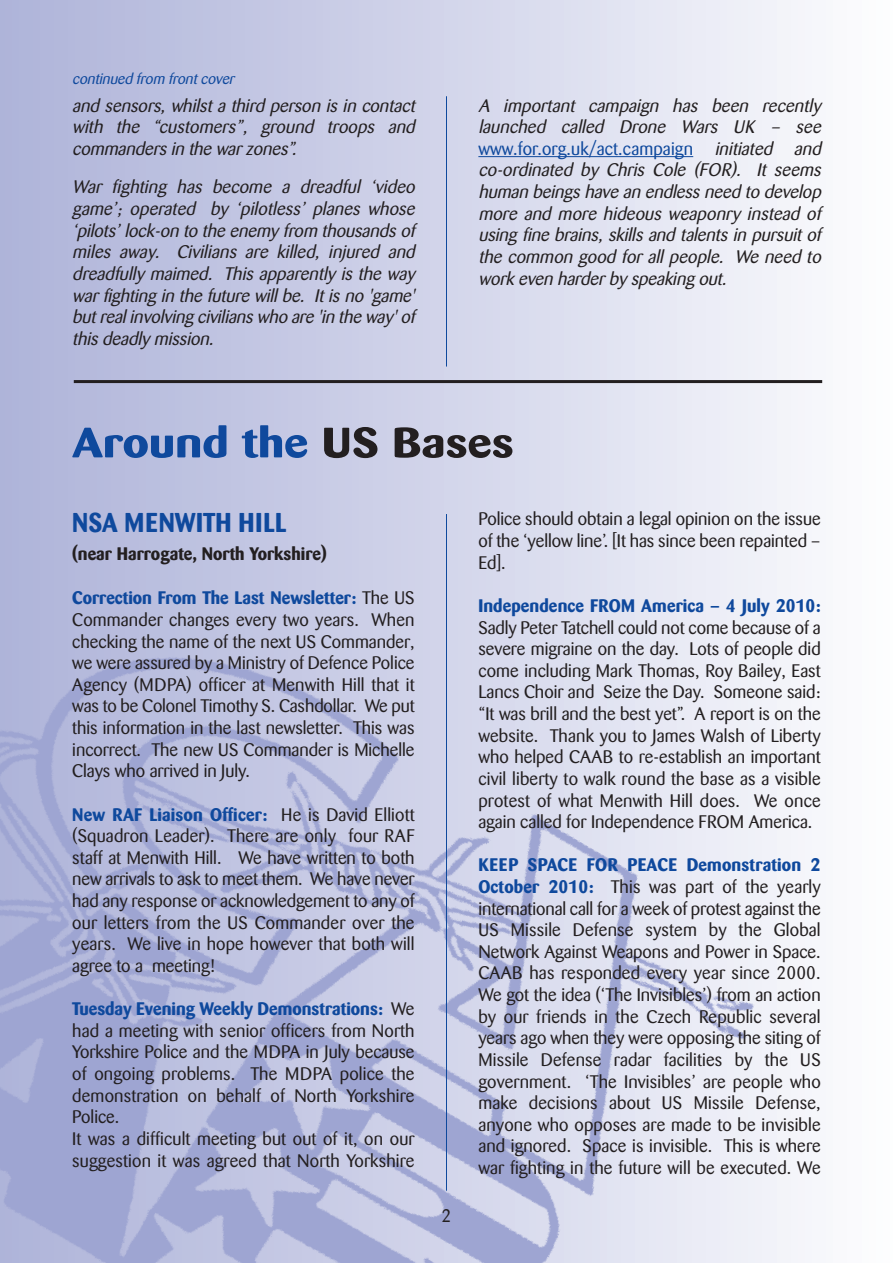
<style>
.page{position:relative;width:893px;height:1263px;background:#fff}
.page>*{position:absolute;margin:0;border:0;box-sizing:border-box;transform-origin:0 0}
.t1{font:700 42px "Barmeno";color:#0f499d;scale:1.2 1}
.t2{font:700 27px "Barmeno";letter-spacing:.02em;color:#0f499d;scale:.95 1}
.t3{font:18px/21.6px "Barmeno";letter-spacing:.01em;color:#231f20;text-align:justify}
.t4{font:italic 18px/21.6px "Barmeno";color:#231f20}
.t5{font:700 18px "Barmeno";letter-spacing:.005em;color:#0f499d}
.t6{font:700 18px "Barmeno";color:#231f20}
.t7{font:italic 15px "Barmeno";color:#0f499d}
.s1{font-style:normal;color:#0f499d}
.s2{color:#231f20}
.s3{font-weight:700;color:#0f499d}
</style>
<div class="page">
<div style="left:0;top:0;width:893px;height:1263px;background:linear-gradient(to right,#acb2d8,#fbfcfe)"></div>
<img style="left:0;top:536px;width:765px;height:727px">
<hr style="left:446px;top:96px;width:1px;height:271px;background:#0f499d">
<hr style="left:446px;top:514px;width:1px;height:677px;background:#0f499d">
<hr style="left:478px;top:156px;width:215px;height:1px;background:#0f499d">
<hr style="left:74px;top:380px;width:748px;height:3px;background:#231f20">
<p class="t7" style="left:72px;top:72px;width:166px">continued from front cover</p>
<p class="t4" style="left:72px;top:96px;width:348px;text-align:justify">and sensors, whilst a third person is in contact with the “customers”, ground troops and commanders in the war zones”.</p>
<p class="t4" style="left:72px;top:178px;width:348px">War fighting has become a dreadful ‘video game’; operated by ‘pilotless’ planes whose ‘pilots’ lock-on to the enemy from thousands of miles away. Civilians are killed, injured and dreadfully maimed. This apparently is the way war fighting in the future will be. It is no 'game' but real involving civilians who are 'in the way ' of this deadly mission.</p>
<p class="t4" style="left:478px;top:96px;width:348px">A important campaign has been recently launched called Drone Wars UK – see <span class="s1">www.for.org.uk/act.campaign</span> initiated and co-ordinated by Chris Cole (FOR). It seems human beings have an endless need to develop more and more hideous weaponry instead of using fine brains, skills and talents in pursuit of the common good for all people. We need to work even harder by speaking out.</p>
<h1 class="t1" style="left:72px;top:421px;width:369px">Around the <span class="s2">US Bases</span></h1>
<h2 class="t2" style="left:72px;top:509px;width:227px">NSA MENWITH HILL</h2>
<p class="t6" style="left:72px;top:545px;width:256px">(near Harrogate, North Yorkshire)</p>
<p class="t3" style="left:72px;top:589px;width:344px"><span class="s3">Correction From The Last Newsletter:</span> The US Commander changes every two years. When checking the name of the next US Commander, we were assured by a Ministry of Defence Police Agency (MDPA) officer at Menwith Hill that it was to be Colonel Timothy S. Cashdollar. We put this information in the last newsletter. This was incorrect. The new US Commander is Michelle Clays who arrived in July.</p>
<p class="t3" style="left:72px;top:805px;width:344px"><span class="s3">New RAF Liaison Officer:</span> He is David Elliott (Squadron Leader). There are only four RAF staff at Menwith Hill. We have written to both new arrivals to ask to meet them. We have never had any response or acknowledgement to any of our letters from the US Commander over the years. We live in hope however that both will agree to a meeting!</p>
<p class="t3" style="left:72px;top:1000px;width:344px;text-align:left"><span class="s3">Tuesday Evening Weekly Demonstrations:</span> We had a meeting with senior officers from North Yorkshire Police and the MDPA in July because of ongoing problems. The MDPA police the demonstration on behalf of North Yorkshire Police.<br>It was a difficult meeting but out of it, on our suggestion it was agreed that North Yorkshire</p>
<p class="t3" style="left:442px;top:1207px;width:11px">2</p>
<p class="t3" style="left:478px;top:510px;width:344px">Police should obtain a legal opinion on the issue of the ‘yellow line’. [It has since been repainted – Ed].</p>
<p class="t5" style="left:478px;top:596px;width:344px">Independence FROM America – 4 July 2010:</p>
<p class="t3" style="left:478px;top:618px;width:344px">Sadly Peter Tatchell could not come because of a severe migraine on the day. Lots of people did come including Mark Thomas, Roy Bailey, East Lancs Choir and Seize the Day. Someone said: “It was brill and the best yet”. A report is on the website. Thank you to James Walsh of Liberty who helped CAAB to re-establish an important civil liberty to walk round the base as a visible protest of what Menwith Hill does. We once again called for Independence FROM America.</p>
<p class="t3" style="left:478px;top:856px;width:344px"><span class="s3">KEEP SPACE FOR PEACE Demonstration 2<br>October 2010:</span> This was part of the yearly international call for a week of protest against the US Missile Defense system by the Global Network Against Weapons and Power in Space.<br>CAAB has responded every year since 2000.<br>We got the idea (‘The Invisibles’) from an action by our friends in the Czech Republic several years ago when they were opposing the siting of Missile Defense radar facilities by the US government. ‘The Invisibles’ are people who make decisions about US Missile Defense, anyone who opposes are made to be invisible and ignored. Space is invisible. This is where war fighting in the future will be executed. We</p>
</div>
